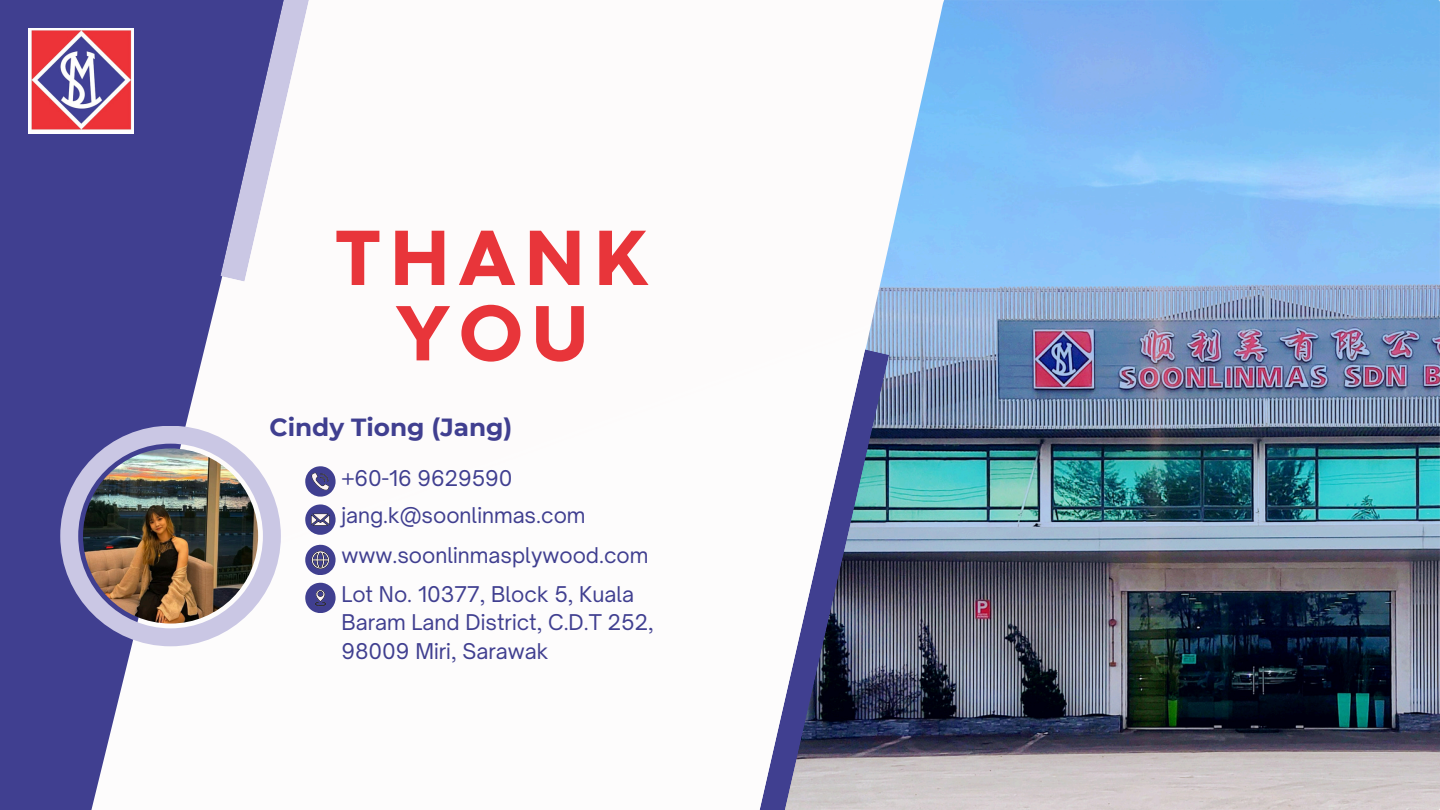
<style>
.page{position:relative;width:1440px;height:810px;background:#fff}
.page>*{position:absolute;margin:0;border:0;box-sizing:border-box;transform-origin:0 0}
.t1{font:800 81.7px/75.4px "Codec Pro";letter-spacing:.11em;color:#e8353a;text-align:center}
.t2{font:700 24.8px "Montserrat";color:#403f90}
.t3{font:20.8px/28.5px "Open Sauce One";color:#403f90}
</style>
<div class="page">
<img style="left:865px;top:0;width:575px;height:810px">
<svg style="left:0;top:0;width:221px;height:810px;fill:#403f90"></svg>
<svg style="left:759px;top:349px;width:130px;height:461px"></svg>
<svg style="left:220px;top:0;width:89px;height:282px"></svg>
<img style="left:60px;top:426px;width:221px;height:220px">
<svg style="left:305px;top:583px;width:30px;height:30px"></svg>
<svg style="left:305px;top:504px;width:30px;height:30px"></svg>
<svg style="left:305px;top:545px;width:30px;height:30px"></svg>
<svg style="left:305px;top:466px;width:30px;height:30px"></svg>
<img style="left:28px;top:28px;width:106px;height:106px">
<h1 class="t1" style="left:335px;top:226px;width:315px">THANK<br>YOU</h1>
<p class="t2" style="left:270px;top:412px;width:244px">Cindy Tiong (Jang)</p>
<p class="t3" style="left:341px;top:464px;width:173px">+60-16 9629590</p>
<p class="t3" style="left:341px;top:501px;width:246px">jang.k@soonlinmas.com</p>
<h2 class="t3" style="left:341px;top:541px;width:309px">www.soonlinmasplywood.com</h2>
<p class="t3" style="left:341px;top:580px;width:314px">Lot No. 10377, Block 5, Kuala<br>Baram Land District, C.D.T 252,<br>98009 Miri, Sarawak</p>
</div>
